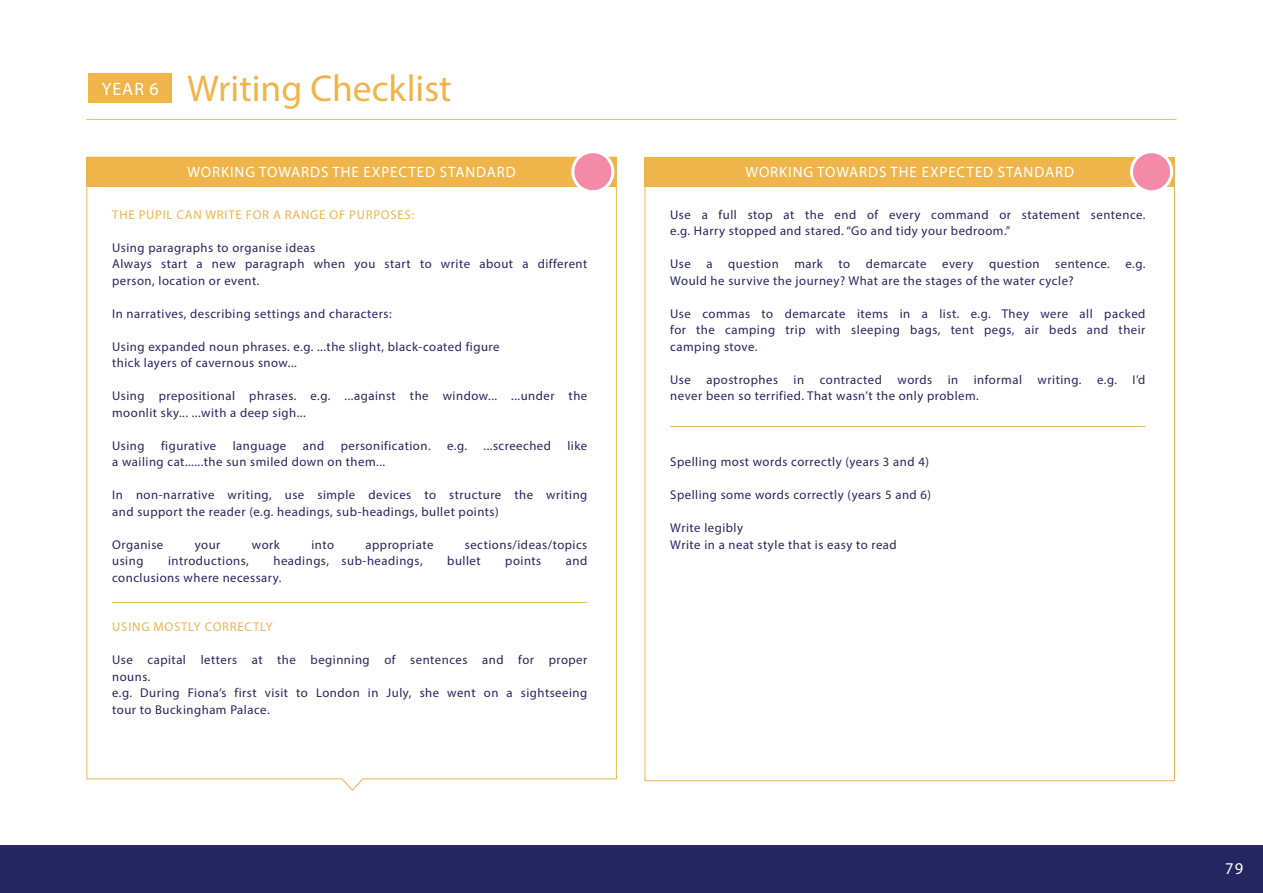
<style>
.page{position:relative;width:1263px;height:893px;background:#fff}
.page>*{position:absolute;margin:0;border:0;box-sizing:border-box;transform-origin:0 0}
.t1{font:37.5px "Myriad Pro";color:#efb54b}
.t2{font:18px "Myriad Pro";color:#fff}
.t3{font:16.5px "Myriad Pro";color:#fff}
.t4{font:15px "Myriad Pro";letter-spacing:.06em;color:#fff}
.t5{font:12.75px/16.5px "Myriad Pro";letter-spacing:.04em;color:#252560}
.t6{font:12.75px "Myriad Pro";letter-spacing:.06em;color:#efb54b}
</style>
<div class="page">
<div style="left:0;top:845px;width:1263px;height:48px;background:#252560"></div>
<hr style="left:87px;top:119px;width:1089px;height:1px;background:#efb54b">
<div style="left:88px;top:73px;width:83px;height:30px;background:#efb54b"></div>
<div style="left:87px;top:157px;width:530px;height:30px;background:#efb54b"></div>
<div style="left:645px;top:157px;width:530px;height:30px;background:#efb54b"></div>
<hr style="left:670px;top:426px;width:475px;height:1px;background:#efb54b">
<hr style="left:112px;top:602px;width:475px;height:1px;background:#efb54b">
<svg style="left:86px;top:778px;width:531px;height:13px"></svg>
<div style="left:573px;top:152px;width:40px;height:40px;background:#f38aa7;border-radius:50%"></div>
<div style="left:571px;top:150px;width:43px;height:43px;border:3px solid #fff;border-radius:50%"></div>
<div style="left:1131px;top:152px;width:40px;height:40px;background:#f38aa7;border-radius:50%"></div>
<div style="left:1130px;top:150px;width:43px;height:43px;border:3px solid #fff;border-radius:50%"></div>
<p class="t2" style="left:102px;top:78px;width:59px">YEAR 6</p>
<p class="t1" style="left:187px;top:65px;width:266px">Writing Checklist</p>
<p class="t4" style="left:187px;top:163px;width:330px">WORKING TOWARDS THE EXPECTED STANDARD</p>
<p class="t4" style="left:745px;top:163px;width:330px">WORKING TOWARDS THE EXPECTED STANDARD</p>
<p class="t6" style="left:112px;top:207px;width:303px">THE PUPIL CAN WRITE FOR A RANGE OF PURPOSES:</p>
<p class="t5" style="left:112px;top:239px;width:205px">Using paragraphs to organise ideas</p>
<p class="t5" style="left:112px;top:256px;width:477px">Always start a new paragraph when you start to write about a different person, location or event.</p>
<p class="t5" style="left:112px;top:305px;width:281px">In narratives, describing settings and characters:</p>
<p class="t5" style="left:112px;top:338px;width:389px">Using expanded noun phrases. e.g. ...the slight, black-coated figure thick layers of cavernous snow...</p>
<p class="t5" style="left:112px;top:388px;width:477px">Using prepositional phrases. e.g. ...against the window... ...under the moonlit sky... ...with a deep sigh...</p>
<p class="t5" style="left:112px;top:437px;width:34px">Using</p>
<p class="t5" style="left:161px;top:437px;width:57px">figurative</p>
<p class="t5" style="left:233px;top:437px;width:55px">language</p>
<p class="t5" style="left:303px;top:437px;width:23px">and</p>
<p class="t5" style="left:341px;top:437px;width:92px">personification.</p>
<p class="t5" style="left:447px;top:437px;width:21px">e.g.</p>
<p class="t5" style="left:483px;top:437px;width:69px">...screeched</p>
<p class="t5" style="left:567px;top:437px;width:21px">like</p>
<p class="t5" style="left:112px;top:454px;width:274px">a wailing cat......the sun smiled down on them...</p>
<p class="t5" style="left:112px;top:487px;width:477px">In non-narrative writing, use simple devices to structure the writing and support the reader (e.g. headings, sub-headings, bullet points)</p>
<p class="t5" style="left:112px;top:536px;width:53px">Organise</p>
<p class="t5" style="left:195px;top:536px;width:27px">your</p>
<p class="t5" style="left:252px;top:536px;width:29px">work</p>
<p class="t5" style="left:311px;top:536px;width:24px">into</p>
<p class="t5" style="left:365px;top:536px;width:69px">appropriate</p>
<p class="t5" style="left:465px;top:536px;width:124px">sections/ideas/topics</p>
<p class="t5" style="left:112px;top:553px;width:33px">using</p>
<p class="t5" style="left:168px;top:553px;width:82px">introductions,</p>
<p class="t5" style="left:273px;top:553px;width:151px">headings, sub-headings,</p>
<p class="t5" style="left:447px;top:553px;width:35px">bullet</p>
<p class="t5" style="left:505px;top:553px;width:38px">points</p>
<p class="t5" style="left:566px;top:553px;width:23px">and</p>
<p class="t5" style="left:112px;top:569px;width:171px">conclusions where necessary.</p>
<p class="t6" style="left:112px;top:619px;width:162px">USING MOSTLY CORRECTLY</p>
<p class="t5" style="left:112px;top:652px;width:477px">Use capital letters at the beginning of sentences and for proper nouns.</p>
<p class="t5" style="left:112px;top:685px;width:477px">e.g. During Fiona’s first visit to London in July, she went on a sightseeing tour to Buckingham Palace.</p>
<p class="t5" style="left:670px;top:206px;width:477px">Use a full stop at the end of every command or statement sentence. e.g. Harry stopped and stared. “Go and tidy your bedroom.”</p>
<p class="t5" style="left:670px;top:256px;width:477px">Use a question mark to demarcate every question sentence. e.g.<br>Would he survive the journey? What are the stages of the water cycle?</p>
<p class="t5" style="left:670px;top:305px;width:477px;text-align:justify">Use commas to demarcate items in a list. e.g. They were all packed for the camping trip with sleeping bags, tent pegs, air beds and their camping stove.</p>
<p class="t5" style="left:670px;top:371px;width:477px">Use apostrophes in contracted words in informal writing. e.g. I’d never been so terrified. That wasn’t the only problem.</p>
<p class="t5" style="left:670px;top:454px;width:260px">Spelling most words correctly (years 3 and 4)</p>
<p class="t5" style="left:670px;top:487px;width:262px">Spelling some words correctly (years 5 and 6)</p>
<p class="t5" style="left:670px;top:520px;width:74px">Write legibly</p>
<p class="t5" style="left:670px;top:536px;width:228px">Write in a neat style that is easy to read</p>
<p class="t3" style="left:1225px;top:858px;width:20px">79</p>
</div>
